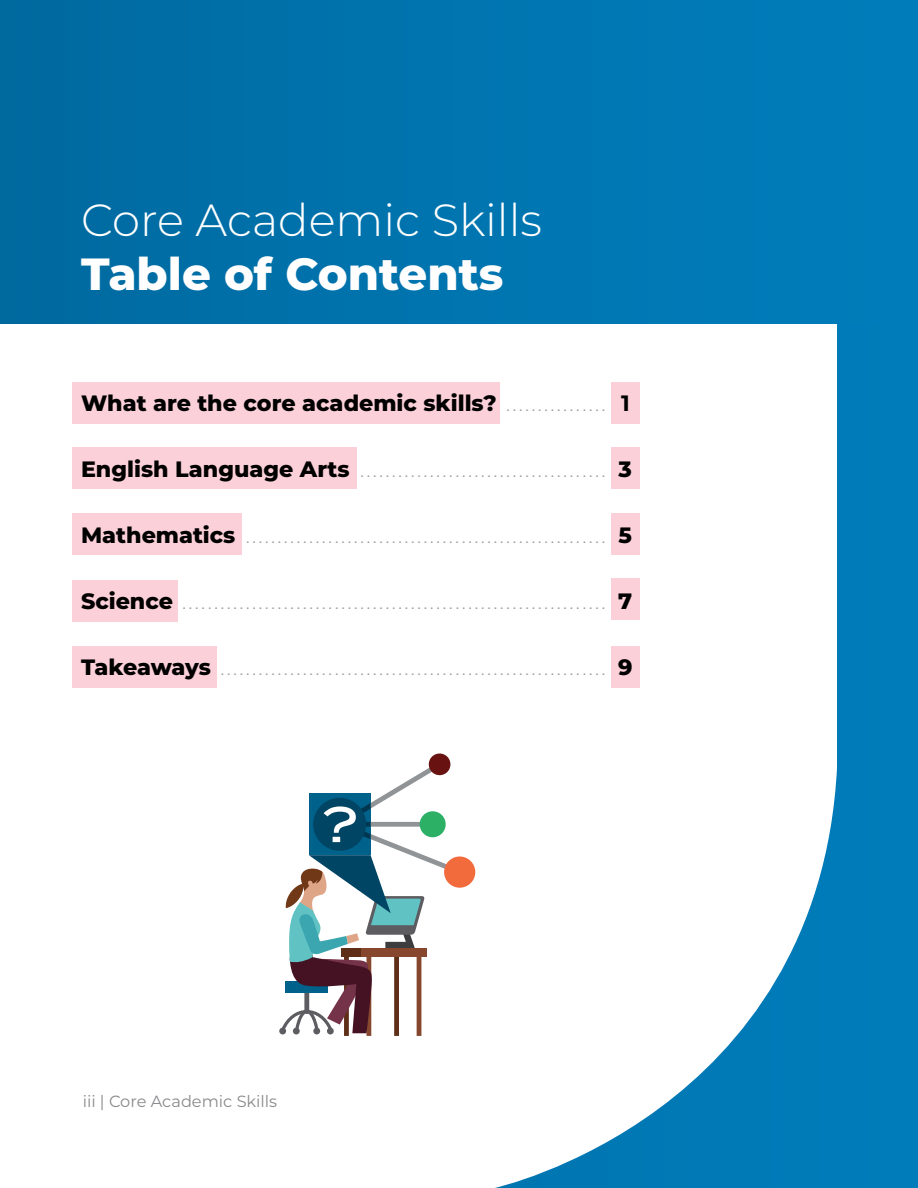
<style>
.page{position:relative;width:918px;height:1188px;background:#007cb9}
.page>*{position:absolute;margin:0;border:0;box-sizing:border-box;transform-origin:0 0}
.t1{font:300 45px/54px "Montserrat";color:#fff}
.t2{font:800 22.2px "Montserrat";color:#000}
.t3{font:16.2px "Montserrat";color:#999}
.t4{font:16.2px "Montserrat";color:#8a8a8d}
.s1{font-weight:800}
.s2{font-weight:400;font-size:16.2px;color:#999}
.s3{font-weight:700}
.s4{font-weight:800;font-size:22.2px;color:#000}
</style>
<div class="page">
<div style="left:0;top:324px;width:837px;height:864px;background:#fff"></div>
<div style="left:0;top:0;width:918px;height:324px;background:linear-gradient(to right,#006aa0,#007ebd)"></div>
<div style="left:72px;top:382px;width:428px;height:41px;background:#fbd0d8"></div>
<div style="left:611px;top:382px;width:28px;height:41px;background:#fbd0d8"></div>
<div style="left:611px;top:448px;width:28px;height:41px;background:#fbd0d8"></div>
<div style="left:611px;top:513px;width:28px;height:41px;background:#fbd0d8"></div>
<div style="left:611px;top:579px;width:28px;height:41px;background:#fbd0d8"></div>
<div style="left:611px;top:647px;width:28px;height:41px;background:#fbd0d8"></div>
<div style="left:72px;top:448px;width:284px;height:41px;background:#fbd0d8"></div>
<div style="left:72px;top:513px;width:170px;height:41px;background:#fbd0d8"></div>
<div style="left:72px;top:580px;width:106px;height:41px;background:#fbd0d8"></div>
<div style="left:72px;top:647px;width:145px;height:41px;background:#fbd0d8"></div>
<div style="left:279px;top:1028px;width:7px;height:6px;background:#5c5c61;border-radius:50%"></div>
<svg style="left:281px;top:762px;width:181px;height:274px;background:#bdc5c9"></svg>
<div style="left:444px;top:857px;width:31px;height:31px;background:#f26b3d;border-radius:50%"></div>
<div style="left:420px;top:811px;width:26px;height:26px;background:#2bb066;border-radius:50%"></div>
<div style="left:429px;top:754px;width:21px;height:21px;background:#691212;border-radius:50%"></div>
<p class="t1" style="left:81px;top:191px;width:462px">Core Academic Skills<br><span class="s1">Table of Contents</span></p>
<p class="t2" style="left:81px;top:387px;width:550px">What are the core academic skills? <span class="s2">. . . . . . . . . . . . . . . .</span> <span class="s3">1</span></p>
<p class="t3" style="left:81px;top:460px;width:552px"><span class="s4">English Language Arts</span> ....................................... <span class="s4">3</span></p>
<p class="t3" style="left:81px;top:526px;width:552px"><span class="s4">Mathematics</span> ......................................................... <span class="s4">5</span></p>
<p class="t3" style="left:81px;top:592px;width:553px"><span class="s4">Science</span> ................................................................... <span class="s4">7</span></p>
<p class="t3" style="left:81px;top:658px;width:553px"><span class="s4">Takeaways</span> ............................................................. <span class="s4">9</span></p>
<p class="t4" style="left:83px;top:1090px;width:196px">iii | Core Academic Skills</p>
</div>
